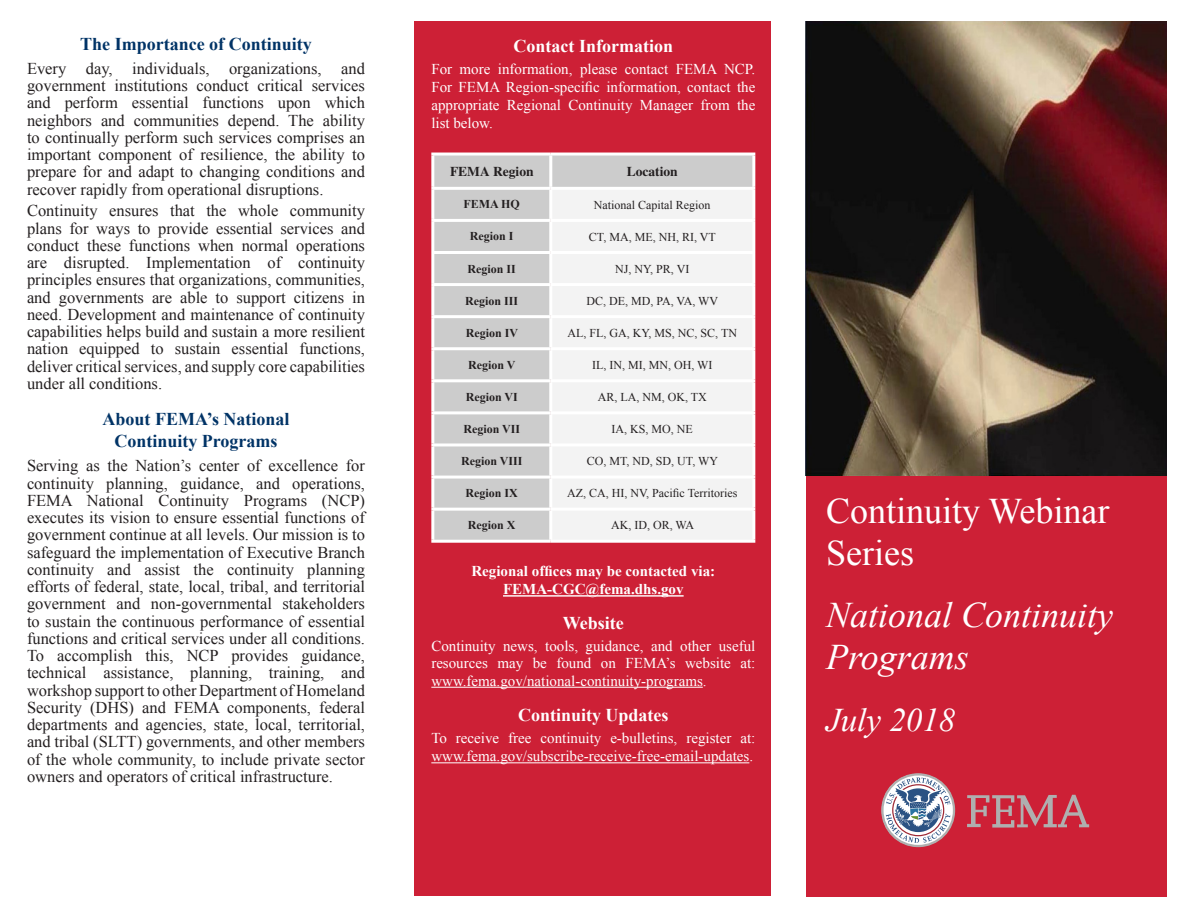
<style>
.page{position:relative;width:1188px;height:918px;background:#fff}
.page>*{position:absolute;margin:0;border:0;box-sizing:border-box;transform-origin:0 0}
.t1{font:italic 36px/42px "Times New Roman";color:#fff}
.t2{font:36px/42px "Times New Roman";color:#fff}
.t3{font:italic 33px "Times New Roman";color:#fff}
.t4{font:700 18px/22.5px "Times New Roman";color:#036;text-align:center}
.t5{font:700 18px "Times New Roman";color:#fff}
.t6{font:16.5px/17.2px "Times New Roman";color:#231f20;text-align:justify}
.t7{font:15px/18px "Times New Roman";color:#fff;text-align:justify}
.t8{font:700 15px "Times New Roman";color:#fff}
.t9{font:700 13.5px "Times";color:#231f20}
.t10{font:12px "Times New Roman";color:#231f20}
.t11{font:700 12px "Times New Roman";color:#231f20}
</style>
<div class="page">
<div style="left:806px;top:453px;width:360px;height:443px;background:#cd2036"></div>
<svg style="left:967px;top:795px;width:122px;height:33px"></svg>
<svg style="left:881px;top:773px;width:74px;height:74px"></svg>
<div style="left:414px;top:22px;width:356px;height:874px;background:#cd2036"></div>
<img style="left:806px;top:22px;width:360px;height:454px">
<hr style="left:503px;top:595px;width:181px;height:2px;background:#fff">
<hr style="left:431px;top:687px;width:272px;height:1px;background:#fff">
<hr style="left:431px;top:762px;width:318px;height:1px;background:#fff">
<div style="left:434px;top:156px;width:318px;height:384px;background:#ccc"></div>
<div style="left:552px;top:190px;width:200px;height:350px;background:#f3f3f3"></div>
<hr style="left:431px;top:219px;width:120px;height:3px;background:#fff">
<hr style="left:551px;top:219px;width:204px;height:3px;background:#fff">
<hr style="left:431px;top:251px;width:120px;height:3px;background:#fff">
<hr style="left:551px;top:251px;width:204px;height:3px;background:#fff">
<hr style="left:431px;top:283px;width:120px;height:3px;background:#fff">
<hr style="left:551px;top:283px;width:204px;height:3px;background:#fff">
<hr style="left:431px;top:315px;width:120px;height:3px;background:#fff">
<hr style="left:551px;top:315px;width:204px;height:3px;background:#fff">
<hr style="left:431px;top:347px;width:120px;height:3px;background:#fff">
<hr style="left:551px;top:347px;width:204px;height:3px;background:#fff">
<hr style="left:431px;top:379px;width:120px;height:3px;background:#fff">
<hr style="left:551px;top:379px;width:204px;height:3px;background:#fff">
<hr style="left:431px;top:411px;width:120px;height:3px;background:#fff">
<hr style="left:551px;top:411px;width:204px;height:3px;background:#fff">
<hr style="left:431px;top:443px;width:120px;height:3px;background:#fff">
<hr style="left:551px;top:443px;width:204px;height:3px;background:#fff">
<hr style="left:431px;top:476px;width:120px;height:3px;background:#fff">
<hr style="left:551px;top:476px;width:204px;height:3px;background:#fff">
<hr style="left:431px;top:508px;width:120px;height:3px;background:#fff">
<hr style="left:551px;top:508px;width:204px;height:3px;background:#fff">
<hr style="left:431px;top:190px;width:3px;height:29px;background:#fff">
<hr style="left:549px;top:190px;width:3px;height:29px;background:#fff">
<hr style="left:752px;top:190px;width:3px;height:29px;background:#fff">
<hr style="left:431px;top:222px;width:3px;height:29px;background:#fff">
<hr style="left:549px;top:222px;width:3px;height:29px;background:#fff">
<hr style="left:752px;top:222px;width:3px;height:29px;background:#fff">
<hr style="left:431px;top:254px;width:3px;height:29px;background:#fff">
<hr style="left:549px;top:254px;width:3px;height:29px;background:#fff">
<hr style="left:752px;top:254px;width:3px;height:29px;background:#fff">
<hr style="left:431px;top:286px;width:3px;height:29px;background:#fff">
<hr style="left:549px;top:286px;width:3px;height:29px;background:#fff">
<hr style="left:752px;top:286px;width:3px;height:29px;background:#fff">
<hr style="left:431px;top:318px;width:3px;height:29px;background:#fff">
<hr style="left:549px;top:318px;width:3px;height:29px;background:#fff">
<hr style="left:752px;top:318px;width:3px;height:29px;background:#fff">
<hr style="left:431px;top:350px;width:3px;height:29px;background:#fff">
<hr style="left:549px;top:350px;width:3px;height:29px;background:#fff">
<hr style="left:752px;top:350px;width:3px;height:29px;background:#fff">
<hr style="left:431px;top:382px;width:3px;height:29px;background:#fff">
<hr style="left:549px;top:382px;width:3px;height:29px;background:#fff">
<hr style="left:752px;top:382px;width:3px;height:29px;background:#fff">
<hr style="left:431px;top:414px;width:3px;height:29px;background:#fff">
<hr style="left:549px;top:414px;width:3px;height:29px;background:#fff">
<hr style="left:752px;top:414px;width:3px;height:29px;background:#fff">
<hr style="left:431px;top:446px;width:3px;height:30px;background:#fff">
<hr style="left:549px;top:446px;width:3px;height:30px;background:#fff">
<hr style="left:752px;top:446px;width:3px;height:30px;background:#fff">
<hr style="left:431px;top:479px;width:3px;height:29px;background:#fff">
<hr style="left:549px;top:479px;width:3px;height:29px;background:#fff">
<hr style="left:752px;top:479px;width:3px;height:29px;background:#fff">
<hr style="left:431px;top:511px;width:3px;height:29px;background:#fff">
<hr style="left:549px;top:511px;width:3px;height:29px;background:#fff">
<hr style="left:752px;top:511px;width:3px;height:29px;background:#fff">
<hr style="left:431px;top:540px;width:120px;height:3px;background:#fff">
<hr style="left:551px;top:540px;width:204px;height:3px;background:#fff">
<hr style="left:431px;top:153px;width:120px;height:3px;background:#fff">
<hr style="left:431px;top:156px;width:3px;height:31px;background:#fff">
<hr style="left:551px;top:153px;width:204px;height:3px;background:#fff">
<hr style="left:549px;top:156px;width:3px;height:31px;background:#fff">
<hr style="left:752px;top:156px;width:3px;height:31px;background:#fff">
<hr style="left:431px;top:187px;width:120px;height:3px;background:#fff">
<hr style="left:551px;top:187px;width:204px;height:3px;background:#fff">
<h1 class="t4" style="left:80px;top:32px;width:233px">The Importance of Continuity</h1>
<p class="t6" style="left:27px;top:60px;width:340px">Every day, individuals, organizations, and government institutions conduct critical services and perform essential functions upon which neighbors and communities depend. The ability to continually perform such services comprises an important component of resilience, the ability to prepare for and adapt to changing conditions and recover rapidly from operational disruptions.</p>
<p class="t6" style="left:27px;top:202px;width:340px">Continuity ensures that the whole community plans for ways to provide essential services and conduct these functions when normal operations are disrupted. Implementation of continuity principles ensures that organizations, communities, and governments are able to support citizens in need. Development and maintenance of continuity capabilities helps build and sustain a more resilient nation equipped to sustain essential functions, deliver critical services, and supply core capabilities under all conditions.</p>
<h1 class="t4" style="left:103px;top:407px;width:189px">About FEMA’s National<br>Continuity Programs</h1>
<p class="t6" style="left:27px;top:457px;width:340px">Serving as the Nation’s center of excellence for continuity planning, guidance, and operations, FEMA National Continuity Programs (NCP) executes its vision to ensure essential functions of government continue at all levels. Our mission is to safeguard the implementation of Executive Branch continuity and assist the continuity planning efforts of federal, state, local, tribal, and territorial government and non-governmental stakeholders to sustain the continuous performance of essential functions and critical services under all conditions.<br>To accomplish this, NCP provides guidance, technical assistance, planning, training, and workshop support to other Department of Homeland Security (DHS) and FEMA components, federal departments and agencies, state, local, territorial, and tribal (SLTT) governments, and other members of the whole community, to include private sector owners and operators of critical infrastructure.</p>
<h1 class="t5" style="left:514px;top:33px;width:161px">Contact Information</h1>
<p class="t7" style="left:431px;top:60px;width:325px">For more information, please contact FEMA NCP.<br>For FEMA Region-specific information, contact the appropriate Regional Continuity Manager from the list below.</p>
<p class="t9" style="left:450px;top:164px;width:85px">FEMA Region</p>
<p class="t9" style="left:627px;top:164px;width:53px">Location</p>
<p class="t11" style="left:464px;top:196px;width:58px">FEMA HQ</p>
<p class="t10" style="left:594px;top:196px;width:118px">National Capital Region</p>
<p class="t11" style="left:470px;top:228px;width:45px">Region I</p>
<p class="t10" style="left:589px;top:229px;width:128px">CT, MA, ME, NH, RI, VT</p>
<p class="t11" style="left:468px;top:260px;width:50px">Region II</p>
<p class="t10" style="left:615px;top:261px;width:76px">NJ, NY, PR, VI</p>
<p class="t11" style="left:465px;top:292px;width:55px">Region III</p>
<p class="t10" style="left:587px;top:293px;width:133px">DC, DE, MD, PA, VA, WV</p>
<p class="t11" style="left:466px;top:324px;width:54px">Region IV</p>
<p class="t10" style="left:568px;top:325px;width:171px">AL, FL, GA, KY, MS, NC, SC, TN</p>
<p class="t11" style="left:468px;top:356px;width:49px">Region V</p>
<p class="t10" style="left:592px;top:357px;width:122px">IL, IN, MI, MN, OH, WI</p>
<p class="t11" style="left:466px;top:389px;width:54px">Region VI</p>
<p class="t10" style="left:598px;top:389px;width:111px">AR, LA, NM, OK, TX</p>
<p class="t11" style="left:463px;top:421px;width:58px">Region VII</p>
<p class="t10" style="left:612px;top:421px;width:83px">IA, KS, MO, NE</p>
<p class="t11" style="left:461px;top:453px;width:63px">Region VIII</p>
<p class="t10" style="left:587px;top:453px;width:133px">CO, MT, ND, SD, UT, WY</p>
<p class="t11" style="left:466px;top:485px;width:54px">Region IX</p>
<p class="t10" style="left:567px;top:485px;width:172px">AZ, CA, HI, NV, Pacific Territories</p>
<p class="t11" style="left:468px;top:517px;width:49px">Region X</p>
<p class="t10" style="left:611px;top:517px;width:85px">AK, ID, OR, WA</p>
<p class="t8" style="left:471px;top:561px;width:245px">Regional offices may be contacted via:</p>
<p class="t8" style="left:503px;top:579px;width:182px">FEMA-CGC@fema.dhs.gov</p>
<h1 class="t5" style="left:563px;top:611px;width:63px">Website</h1>
<p class="t7" style="left:431px;top:637px;width:326px;line-height:17.2px">Continuity news, tools, guidance, and other useful resources may be found on FEMA’s website at: www.fema.gov/national-continuity-programs.</p>
<h1 class="t5" style="left:518px;top:702px;width:152px">Continuity Updates</h1>
<p class="t7" style="left:431px;top:729px;width:326px">To receive free continuity e-bulletins, register at: www.fema.gov/subscribe-receive-free-email-updates.</p>
<p class="t2" style="left:826px;top:489px;width:285px">Continuity Webinar<br>Series</p>
<p class="t1" style="left:826px;top:593px;width:289px">National Continuity<br>Programs</p>
<p class="t3" style="left:826px;top:697px;width:131px">July 2018</p>
</div>
